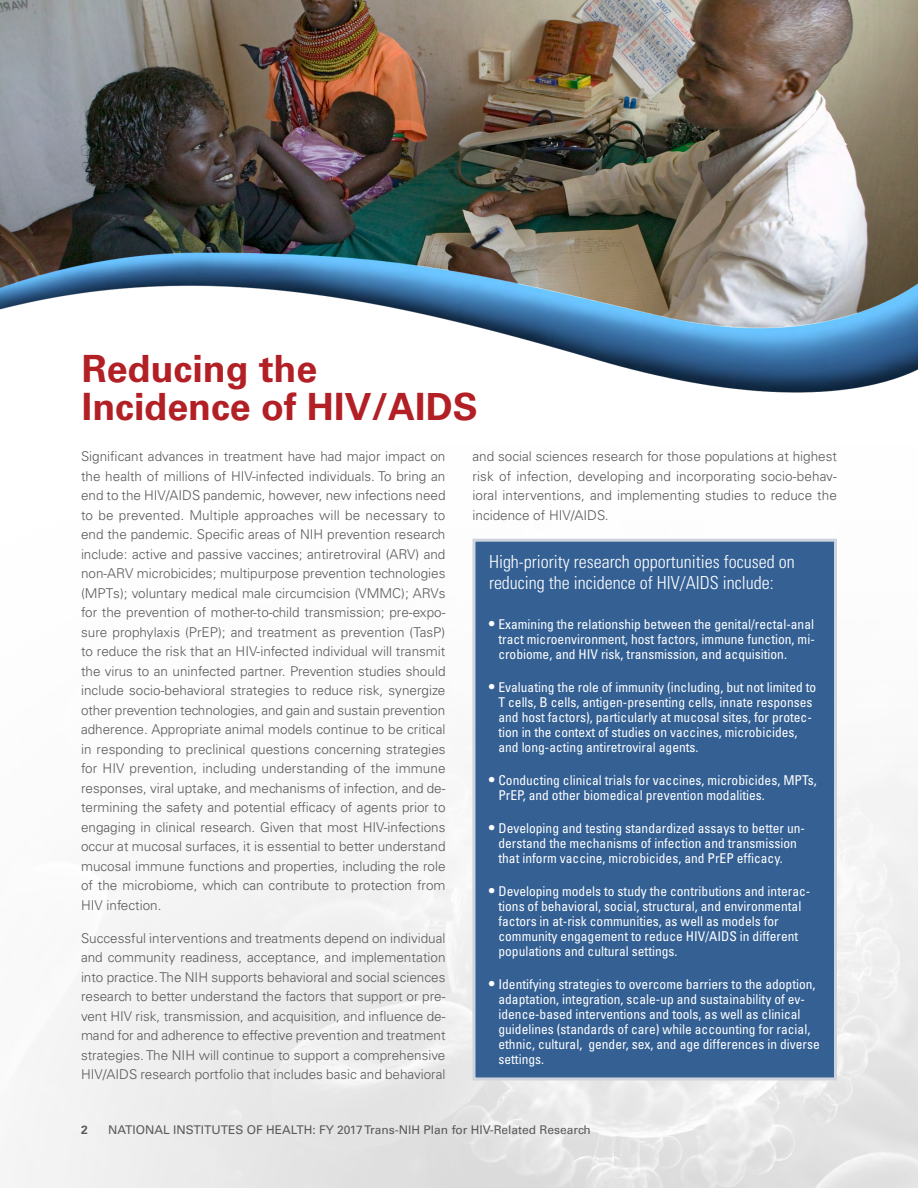
<style>
.page{position:relative;width:918px;height:1188px;background:#fff}
.page>*{position:absolute;margin:0;border:0;box-sizing:border-box;transform-origin:0 0}
.L1{font:700 37.5px/37.5px "Univers LT Std";color:#b21f24}
.Priority{font:300 condensed 18px/21px "Univers LT Std";color:#fff}
.Body{font:300 13.5px/19.5px "Univers LT Std";color:#58595b;text-align:justify}
.P_Body{font:condensed 13.5px/15px "Univers LT Std";color:#fff}
.t1{font:12px "Univers LT Std";color:#58595b}
.t2{font:700 12px "Univers LT Std";color:#58595b}
.s1{font-weight:700;font-stretch:normal;font-size:15px}
</style>
<div class="page">
<img style="left:0;top:0;width:918px;height:393px">
<div style="left:471px;top:538px;width:367px;height:544px;background:#346094"></div>
<p class="L1" style="left:82px;top:351px;width:397px">Reducing the<br>Incidence of HIV/AIDS</p>
<p class="Body" style="left:81px;top:447px;width:366px">Significant advances in treatment have had major impact on the health of millions of HIV-infected individuals. To bring an end to the HIV/AIDS pandemic, however, new infections need to be prevented. Multiple approaches will be necessary to end the pandemic. Specific areas of NIH prevention research include: active and passive vaccines; antiretroviral (ARV) and non-ARV microbicides; multipurpose prevention technologies (MPTs); voluntary medical male circumcision (VMMC); ARVs for the prevention of mother-to-child transmission; pre-expo&shy;sure prophylaxis (PrEP); and treatment as prevention (TasP) to reduce the risk that an HIV-infected individual will transmit the virus to an uninfected partner. Prevention studies should include socio-behavioral strategies to reduce risk, synergize other prevention technologies, and gain and sustain prevention adherence. Appropriate animal models continue to be critical in responding to preclinical questions concerning strategies for HIV prevention, including understanding of the immune responses, viral uptake, and mechanisms of infection, and de&shy;termining the safety and potential efficacy of agents prior to engaging in clinical research. Given that most HIV-infections occur at mucosal surfaces, it is essential to better understand mucosal immune functions and properties, including the role of the microbiome, which can contribute to protection from HIV infection.</p>
<p class="Body" style="left:81px;top:928px;width:366px">Successful interventions and treatments depend on individual and community readiness, acceptance, and implementation into practice. The NIH supports behavioral and social sciences research to better understand the factors that support or pre&shy;vent HIV risk, transmission, and acquisition, and influence de&shy;mand for and adherence to effective prevention and treatment strategies. The NIH will continue to support a comprehensive HIV/AIDS research portfolio that includes basic and behavioral</p>
<p class="Body" style="left:472px;top:447px;width:366px">and social sciences research for those populations at highest risk of infection, developing and incorporating socio-behav&shy;ioral interventions, and implementing studies to reduce the incidence of HIV/AIDS.</p>
<p class="Priority" style="left:489px;top:551px;width:307px">High-priority research opportunities focused on reducing the incidence of HIV/AIDS include:</p>
<p class="P_Body" style="left:498px;top:616px;width:318px;text-align:justify;text-indent:-9px"><span class="s1">•</span> Examining the relationship between the genital/rectal-anal tract microenvironment, host factors, immune function, mi&shy;crobiome, and HIV risk, transmission, and acquisition.</p>
<p class="P_Body" style="left:498px;top:679px;width:319px;text-indent:-9px"><span class="s1">•</span> Evaluating the role of immunity (including, but not limited to T cells, B cells, antigen-presenting cells, innate responses and host factors), particularly at mucosal sites, for protec&shy;tion in the context of studies on vaccines, microbicides, and long-acting antiretroviral agents.</p>
<p class="P_Body" style="left:498px;top:772px;width:320px;text-indent:-9px"><span class="s1">•</span> Conducting clinical trials for vaccines, microbicides, MPTs,<br>PrEP, and other biomedical prevention modalities.</p>
<p class="P_Body" style="left:498px;top:820px;width:308px;text-indent:-9px"><span class="s1">•</span> Developing and testing standardized assays to better un&shy;derstand the mechanisms of infection and transmission that inform vaccine, microbicides, and PrEP efficacy.</p>
<p class="P_Body" style="left:498px;top:883px;width:313px;text-indent:-9px"><span class="s1">•</span> Developing models to study the contributions and interac&shy;tions of behavioral, social, structural, and environmental factors in at-risk communities, as well as models for community engagement to reduce HIV/AIDS in different populations and cultural settings.</p>
<p class="P_Body" style="left:498px;top:976px;width:323px;text-indent:-9px"><span class="s1">•</span> Identifying strategies to overcome barriers to the adoption, adaptation, integration, scale-up and sustainability of ev&shy;idence-based interventions and tools, as well as clinical guidelines (standards of care) while accounting for racial, ethnic, cultural, gender, sex, and age differences in diverse settings.</p>
<p class="t2" style="left:81px;top:1122px;width:8px">2</p>
<p class="t1" style="left:108px;top:1122px;width:484px">NATIONAL INSTITUTES OF HEALTH: FY 2017 Trans-NIH Plan for HIV-Related Research</p>
</div>
